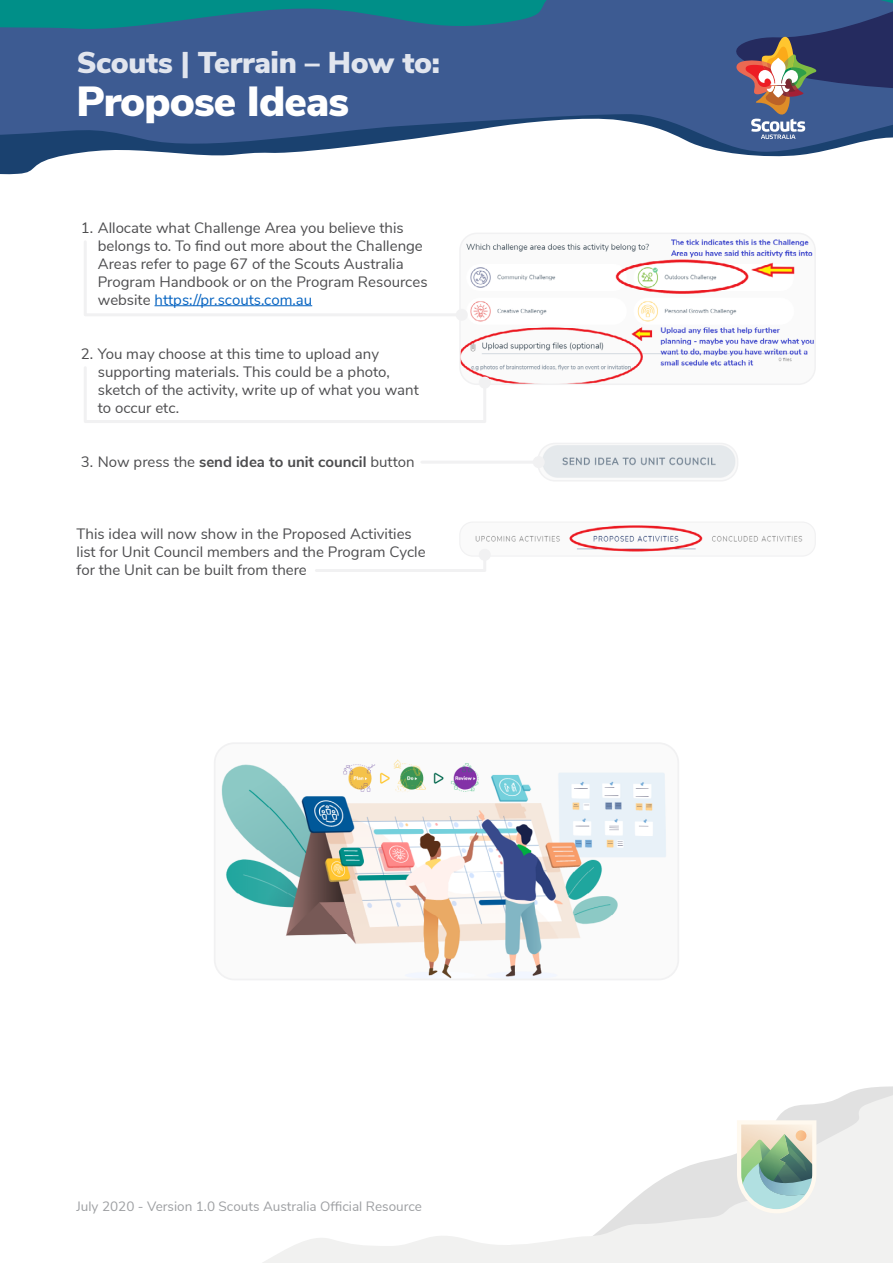
<style>
.page{position:relative;width:893px;height:1263px;background:#fff}
.page>*{position:absolute;margin:0;border:0;box-sizing:border-box;transform-origin:0 0}
.t1{font:900 42px "Nunito Sans";letter-spacing:-.02em;color:#fff}
.t2{font:900 30px "Nunito Sans";letter-spacing:-.01em;color:#fff}
.t3{font:15px/18px "Nunito Sans";color:#4d4d4f}
.t4{font:700 15px "Nunito Sans";color:#4d4d4f}
.t5{font:13.5px "Nunito Sans";color:#9d9fa2}
.s1{color:#0563c1}
.s2{font-weight:400}
</style>
<div class="page">
<img style="left:217px;top:745px;width:459px;height:232px">
<div style="left:214px;top:742px;width:465px;height:238px;border:2px solid #f1f1f2;border-radius:20px"></div>
<svg style="left:496px;top:962px;width:183px;height:18px"></svg>
<svg style="left:263px;top:1086px;width:630px;height:177px"></svg>
<svg style="left:0;top:139px;width:875px;height:36px"></svg>
<img style="left:540px;top:446px;width:195px;height:33px">
<div style="left:537px;top:443px;width:201px;height:39px;border:2px solid #f1f1f2;border-radius:17px"></div>
<img style="left:461px;top:523px;width:353px;height:32px">
<div style="left:459px;top:521px;width:357px;height:36px;border:1px solid #f1f1f2;border-radius:13px"></div>
<img style="left:461px;top:235px;width:353px;height:148px">
<div style="left:459px;top:233px;width:357px;height:152px;border:1px solid #f1f1f2;border-radius:17px"></div>
<svg style="left:84px;top:239px;width:381px;height:77px"></svg>
<div style="left:456px;top:309px;width:12px;height:12px;background:#f1f1f2;border-radius:50%"></div>
<hr style="left:422px;top:461px;width:117px;height:3px;background:#f1f1f2">
<div style="left:533px;top:456px;width:12px;height:12px;background:#f1f1f2;border-radius:50%"></div>
<svg style="left:84px;top:365px;width:404px;height:58px"></svg>
<div style="left:479px;top:377px;width:12px;height:12px;background:#f1f1f2;border-radius:50%"></div>
<svg style="left:315px;top:552px;width:171px;height:20px"></svg>
<div style="left:479px;top:549px;width:12px;height:12px;background:#f1f1f2;border-radius:50%"></div>
<svg style="left:737px;top:1120px;width:79px;height:93px"></svg>
<svg style="left:0;top:0;width:893px;height:139px;background:#3e628f"></svg>
<h2 class="t2" style="left:77px;top:40px;width:365px">Scouts | Terrain – How to:</h2>
<h1 class="t1" style="left:77px;top:71px;width:274px">Propose Ideas</h1>
<p class="t3" style="left:98px;top:217px;width:331px;text-indent:-17px">1. Allocate what Challenge Area you believe this belongs to. To find out more about the Challenge Areas refer to page 67 of the Scouts Australia Program Handbook or on the Program Resources website <span class="s1">https://pr.scouts.com.au</span></p>
<p class="t3" style="left:98px;top:343px;width:322px;text-indent:-17px">2. You may choose at this time to upload any supporting materials. This could be a photo, sketch of the activity, write up of what you want to occur etc.</p>
<p class="t4" style="left:81px;top:450px;width:335px"><span class="s2">3. Now press the</span> send idea to unit council <span class="s2">button</span></p>
<p class="t3" style="left:77px;top:523px;width:351px">This idea will now show in the Proposed Activities list for Unit Council members and the Program Cycle for the Unit can be built from there</p>
<p class="t5" style="left:77px;top:1196px;width:347px">July 2020 - Version 1.0 Scouts Australia Official Resource</p>
</div>
